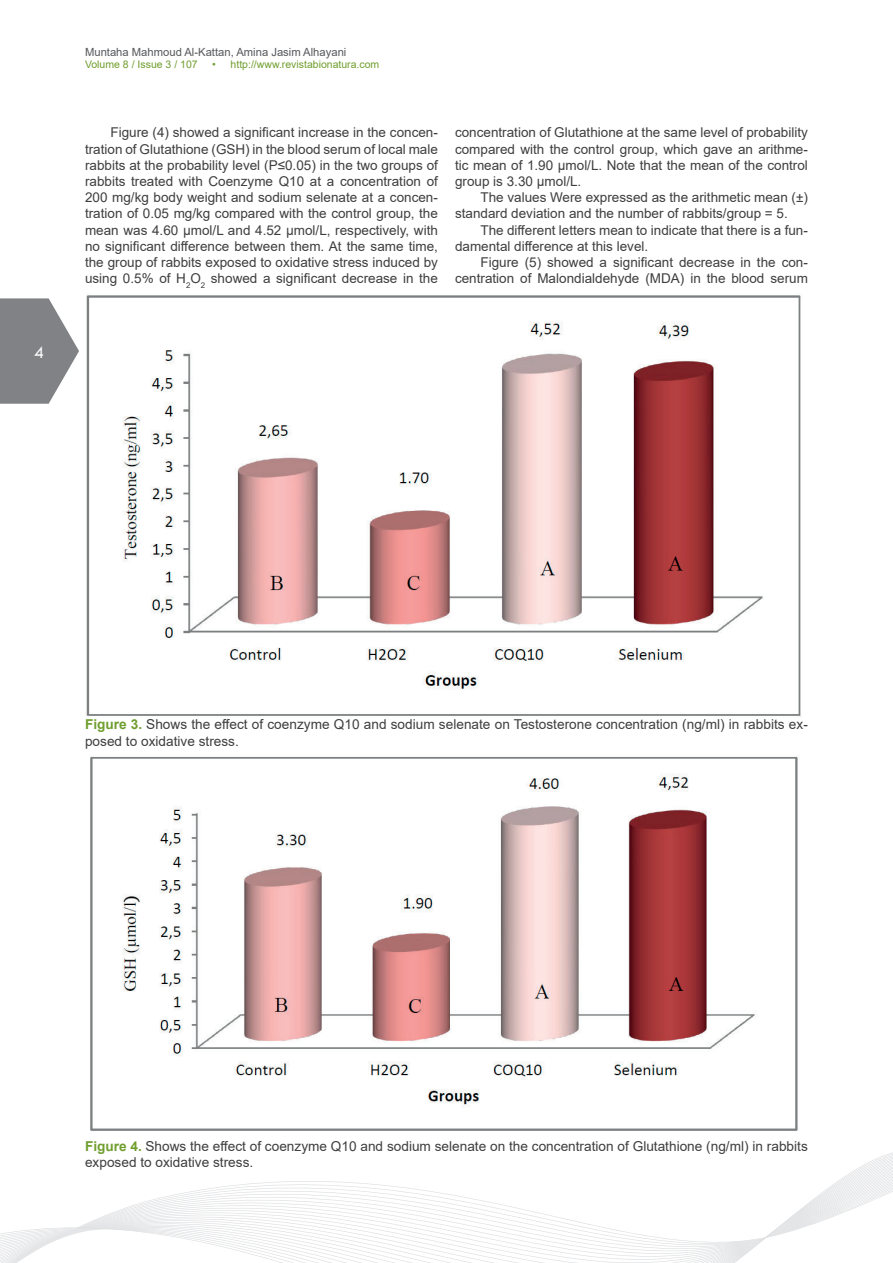
<style>
.page{position:relative;width:893px;height:1263px;background:#fff}
.page>*{position:absolute;margin:0;border:0;box-sizing:border-box;transform-origin:0 0}
.t1{font:18px "Tw Cen";color:#fff}
.t2{font:13.65px/16.4px "Arial";color:#3e3e3f}
.t3{font:13.5px/16.2px "Arial";color:#3e3e3f;text-align:justify}
.t4{font:11.25px "Arial";color:#57585a}
.t5{font:10.5px "Arial";color:#709e2e}
.s1{font-weight:700;color:#709e2e}
</style>
<div class="page">
<svg style="left:0;top:298px;width:79px;height:106px"></svg>
<svg style="left:0;top:1152px;width:893px;height:111px"></svg>
<img style="left:86px;top:295px;width:715px;height:421px">
<img style="left:90px;top:756px;width:708px;height:375px">
<h1 class="t1" style="left:34px;top:341px;width:11px">4</h1>
<p class="t4" style="left:85px;top:44px;width:263px">Muntaha Mahmoud Al-Kattan, Amina Jasim Alhayani</p>
<p class="t5" style="left:85px;top:57px;width:114px">Volume 8 / Issue 3 / 107</p>
<p class="t5" style="left:212px;top:57px;width:169px">• http://www.revistabionatura.com</p>
<p class="t3" style="left:85px;top:124px;width:354px;text-indent:26px">Figure (4) showed a significant increase in the concen&shy;tration of Glutathione (GSH) in the blood serum of local male rabbits at the probability level (P≤0.05) in the two groups of rabbits treated with Coenzyme Q10 at a concentration of 200 mg/kg body weight and sodium selenate at a concen&shy;tration of 0.05 mg/kg compared with the control group, the mean was 4.60 µmol/L and 4.52 µmol/L, respectively, with no significant difference between them. At the same time, the group of rabbits exposed to oxidative stress induced by using 0.5% of H<sub>2</sub>O<sub>2</sub> showed a significant decrease in the</p>
<p class="t3" style="left:455px;top:124px;width:354px">concentration of Glutathione at the same level of probability compared with the control group, which gave an arithme&shy;tic mean of 1.90 µmol/L. Note that the mean of the control group is 3.30 μmol/L.</p>
<p class="t3" style="left:455px;top:189px;width:354px;text-indent:26px">The values Were expressed as the arithmetic mean (±) standard deviation and the number of rabbits/group = 5.</p>
<p class="t3" style="left:455px;top:222px;width:354px;text-indent:26px">The different letters mean to indicate that there is a fun&shy;damental difference at this level.</p>
<p class="t3" style="left:455px;top:254px;width:354px;text-align:right">Figure (5) showed a significant decrease in the con&shy;centration of Malondialdehyde (MDA) in the blood serum</p>
<p class="t2" style="left:85px;top:716px;width:724px"><span class="s1">Figure 3.</span> Shows the effect of coenzyme Q10 and sodium selenate on Testosterone concentration (ng/ml) in rabbits ex&shy;posed to oxidative stress.</p>
<p class="t2" style="left:85px;top:1138px;width:724px"><span class="s1">Figure 4.</span> Shows the effect of coenzyme Q10 and sodium selenate on the concentration of Glutathione (ng/ml) in rabbits exposed to oxidative stress.</p>
</div>
